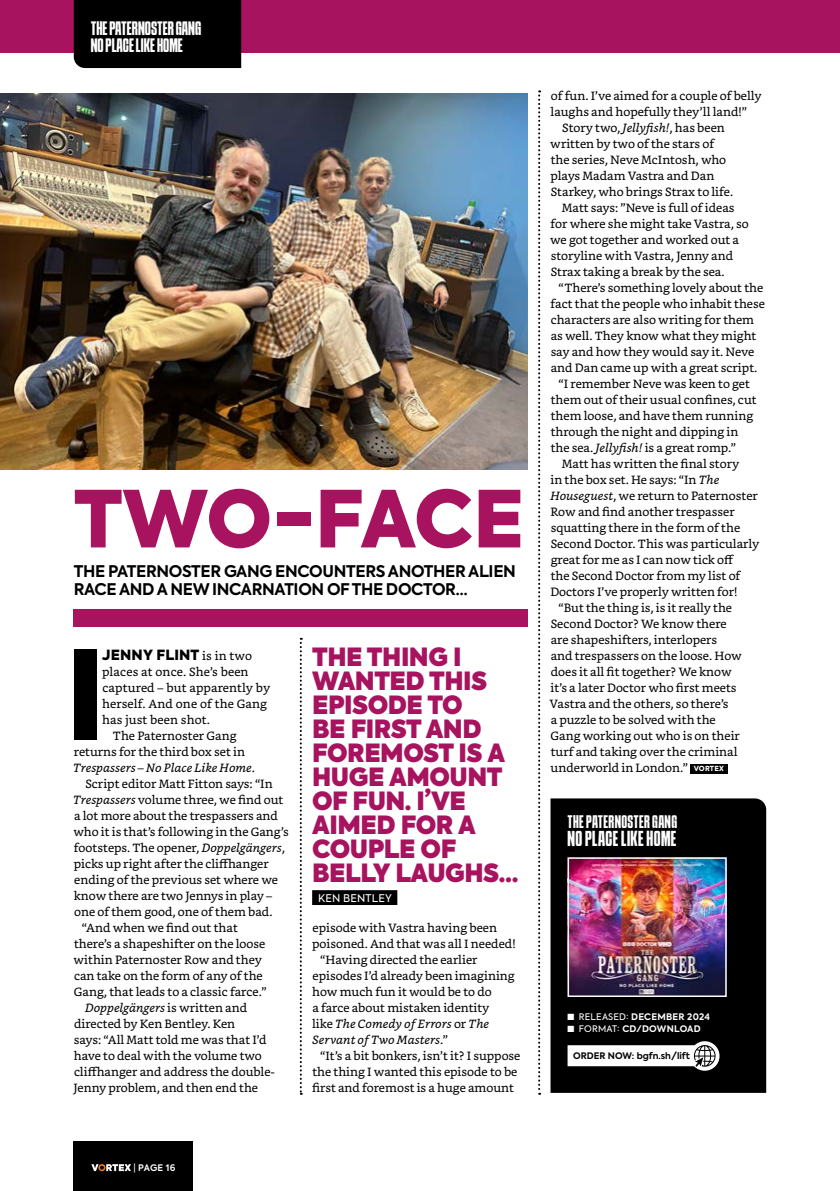
<style>
.page{position:relative;width:840px;height:1191px;background:#fff}
.page>*{position:absolute;margin:0;border:0;box-sizing:border-box;transform-origin:0 0}
.t1{font:900 78px "Axiforma";letter-spacing:-.02em;color:#a7135e}
.t2{font:800 25px/24px "Axiforma";letter-spacing:-.02em;color:#a7135e}
.t3{font:condensed 19px "SCHABO";letter-spacing:.02em;color:#fff}
.t4{font:condensed 17px/17px "SCHABO";color:#fff}
.t5{font:700 16px/18px "Axiforma";letter-spacing:-.02em;color:#000}
.t6{font:condensed 16px "SCHABO";letter-spacing:.02em;color:#fff}
.t7{font:900 14px "Axiforma";letter-spacing:.01em;color:#000}
.t8{font:12px "Bookerly";color:#000}
.t9{font:italic 12px "Bookerly";color:#000}
.t10{font:10.6px "Axiforma";letter-spacing:.02em;color:#fff}
.t11{font:700 9px "Axiforma";letter-spacing:.025em;color:#fff}
.t12{font:700 9px "Axiforma";color:#000}
.t13{font:600 9px "Axiforma";letter-spacing:.015em;color:#fff}
.s1{font-family:"Bookerly";font-weight:400;font-size:12px}
.s2{font-style:normal}
.s3{font-style:italic}
.s4{font-weight:400}
.s5{font-family:"Axiforma";font-weight:800;font-size:7px;color:#fff}
</style>
<div class="page">
<div style="left:74px;top:649px;width:22px;height:90px;background:#000"></div>
<div style="left:690px;top:764px;width:37px;height:9px;background:#000"></div>
<svg style="left:299px;top:638px;width:2px;height:456px"></svg>
<svg style="left:538px;top:90px;width:2px;height:1004px"></svg>
<img style="left:0;top:94px;width:527px;height:375px">
<div style="left:0;top:0;width:839px;height:52px;background:#a7135e"></div>
<div style="left:74px;top:0;width:167px;height:68px;background:#000"></div>
<div style="left:550px;top:798px;width:215px;height:294px;background:#000"></div>
<div style="left:567px;top:1045px;width:146px;height:21px;background:#fff"></div>
<img style="left:570px;top:860px;width:153px;height:134px">
<div style="left:567px;top:857px;width:159px;height:140px;border:2px solid #fff"></div>
<svg style="left:689px;top:1041px;width:30px;height:29px"></svg>
<svg style="left:693px;top:1045px;width:22px;height:21px"></svg>
<div style="left:312px;top:890px;width:85px;height:15px;background:#000"></div>
<div style="left:74px;top:609px;width:453px;height:17px;background:#a7135e"></div>
<div style="left:74px;top:1141px;width:119px;height:50px;background:#000"></div>
<svg style="left:91px;top:1164px;width:40px;height:7px"></svg>
<h3 class="t4" style="left:91px;top:20px;width:112px">THE PATERNOSTER GANG<br>NO PLACE LIKE HOME</h3>
<h1 class="t1" style="left:74px;top:463px;width:452px">TWO-FACE</h1>
<h3 class="t5" style="left:74px;top:562px;width:443px">THE PATERNOSTER GANG ENCOUNTERS ANOTHER ALIEN<br>RACE AND A NEW INCARNATION OF THE DOCTOR…</h3>
<p class="t7" style="left:102px;top:645px;width:151px">JENNY FLINT <span class="s1">is in two</span></p>
<p class="t8" style="left:102px;top:665px;width:148px">places at once. She’s been</p>
<p class="t8" style="left:102px;top:681px;width:169px">captured – but apparently by</p>
<p class="t8" style="left:102px;top:697px;width:166px">herself. And one of the Gang</p>
<p class="t8" style="left:102px;top:713px;width:109px">has just been shot.</p>
<p class="t8" style="left:113px;top:729px;width:125px">The Paternoster Gang</p>
<p class="t8" style="left:74px;top:745px;width:172px">returns for the third box set in</p>
<p class="t9" style="left:73px;top:761px;width:183px">Trespassers – No Place Like Home<span class="s2">.</span></p>
<p class="t8" style="left:85px;top:777px;width:189px">Script editor Matt Fitton says: “In</p>
<p class="t8" style="left:73px;top:793px;width:212px"><span class="s3">Trespassers</span> volume three, we find out</p>
<p class="t8" style="left:74px;top:809px;width:205px">a lot more about the trespassers and</p>
<p class="t8" style="left:73px;top:825px;width:217px">who it is that’s following in the Gang’s</p>
<p class="t8" style="left:74px;top:841px;width:212px">footsteps. The opener, <span class="s3">Doppelgängers</span>,</p>
<p class="t8" style="left:74px;top:857px;width:196px">picks up right after the cliffhanger</p>
<p class="t8" style="left:74px;top:873px;width:205px">ending of the previous set where we</p>
<p class="t8" style="left:74px;top:889px;width:200px">know there are two Jennys in play –</p>
<p class="t8" style="left:74px;top:905px;width:200px">one of them good, one of them bad.</p>
<p class="t8" style="left:82px;top:921px;width:157px">“And when we find out that</p>
<p class="t8" style="left:74px;top:937px;width:193px">there’s a shapeshifter on the loose</p>
<p class="t8" style="left:73px;top:953px;width:190px">within Paternoster Row and they</p>
<p class="t8" style="left:74px;top:969px;width:190px">can take on the form of any of the</p>
<p class="t8" style="left:74px;top:985px;width:194px">Gang, that leads to a classic farce.”</p>
<p class="t9" style="left:85px;top:1001px;width:163px">Doppelgängers <span class="s2">is written and</span></p>
<p class="t8" style="left:74px;top:1017px;width:162px">directed by Ken Bentley. Ken</p>
<p class="t8" style="left:74px;top:1033px;width:194px">says: “All Matt told me was that I’d</p>
<p class="t8" style="left:74px;top:1049px;width:189px">have to deal with the volume two</p>
<p class="t8" style="left:74px;top:1065px;width:202px">cliffhanger and address the double-</p>
<p class="t8" style="left:73px;top:1081px;width:186px">Jenny problem, and then end the</p>
<h2 class="t2" style="left:312px;top:645px;width:208px">THE THING I<br>WANTED THIS<br>EPISODE TO<br>BE FIRST AND<br>FOREMOST IS A<br>HUGE AMOUNT<br>OF FUN. I’VE<br>AIMED FOR A<br>COUPLE OF<br>BELLY LAUGHS…</h2>
<p class="t10" style="left:318px;top:891px;width:75px">KEN BENTLEY</p>
<p class="t8" style="left:312px;top:921px;width:186px">episode with Vastra having been</p>
<p class="t8" style="left:312px;top:937px;width:205px">poisoned. And that was all I needed!</p>
<p class="t8" style="left:320px;top:953px;width:159px">“Having directed the earlier</p>
<p class="t8" style="left:312px;top:969px;width:204px">episodes I’d already been imagining</p>
<p class="t8" style="left:312px;top:985px;width:181px">how much fun it would be to do</p>
<p class="t8" style="left:312px;top:1001px;width:178px">a farce about mistaken identity</p>
<p class="t9" style="left:312px;top:1017px;width:178px"><span class="s2">like</span> The Comedy of Errors <span class="s2">or</span> The</p>
<p class="t9" style="left:312px;top:1033px;width:137px">Servant of Two Masters<span class="s2">.”</span></p>
<p class="t8" style="left:320px;top:1049px;width:201px">“It’s a bit bonkers, isn’t it? I suppose</p>
<p class="t8" style="left:312px;top:1065px;width:206px">the thing I wanted this episode to be</p>
<p class="t8" style="left:312px;top:1081px;width:203px">first and foremost is a huge amount</p>
<p class="t13" style="left:133px;top:1161px;width:43px"><span class="s4">|</span> PAGE 16</p>
<p class="t8" style="left:550px;top:89px;width:212px">of fun. I’ve aimed for a couple of belly</p>
<p class="t8" style="left:550px;top:105px;width:198px">laughs and hopefully they’ll land!”</p>
<p class="t8" style="left:561px;top:121px;width:164px">Story two, <span class="s3">Jellyfish!</span>, has been</p>
<p class="t8" style="left:550px;top:137px;width:165px">written by two of the stars of</p>
<p class="t8" style="left:550px;top:153px;width:177px">the series, Neve McIntosh, who</p>
<p class="t8" style="left:550px;top:169px;width:165px">plays Madam Vastra and Dan</p>
<p class="t8" style="left:550px;top:185px;width:184px">Starkey, who brings Strax to life.</p>
<p class="t8" style="left:561px;top:201px;width:174px">Matt says: ”Neve is full of ideas</p>
<p class="t8" style="left:550px;top:217px;width:199px">for where she might take Vastra, so</p>
<p class="t8" style="left:550px;top:233px;width:190px">we got together and worked out a</p>
<p class="t8" style="left:550px;top:249px;width:184px">storyline with Vastra, Jenny and</p>
<p class="t8" style="left:550px;top:265px;width:175px">Strax taking a break by the sea.</p>
<p class="t8" style="left:558px;top:281px;width:206px">“There’s something lovely about the</p>
<p class="t8" style="left:550px;top:297px;width:216px">fact that the people who inhabit these</p>
<p class="t8" style="left:550px;top:313px;width:205px">characters are also writing for them</p>
<p class="t8" style="left:550px;top:329px;width:207px">as well. They know what they might</p>
<p class="t8" style="left:550px;top:345px;width:205px">say and how they would say it. Neve</p>
<p class="t8" style="left:550px;top:361px;width:208px">and Dan came up with a great script.</p>
<p class="t8" style="left:558px;top:377px;width:193px">“I remember Neve was keen to get</p>
<p class="t8" style="left:550px;top:393px;width:207px">them out of their usual confines, cut</p>
<p class="t8" style="left:550px;top:409px;width:204px">them loose, and have them running</p>
<p class="t8" style="left:550px;top:425px;width:189px">through the night and dipping in</p>
<p class="t8" style="left:550px;top:441px;width:187px">the sea. <span class="s3">Jellyfish!</span> is a great romp.”</p>
<p class="t8" style="left:561px;top:457px;width:179px">Matt has written the final story</p>
<p class="t8" style="left:550px;top:473px;width:170px">in the box set. He says: “In <span class="s3">The</span></p>
<p class="t8" style="left:550px;top:489px;width:209px"><span class="s3">Houseguest</span>, we return to Paternoster</p>
<p class="t8" style="left:550px;top:505px;width:186px">Row and find another trespasser</p>
<p class="t8" style="left:550px;top:521px;width:191px">squatting there in the form of the</p>
<p class="t8" style="left:550px;top:537px;width:210px">Second Doctor. This was particularly</p>
<p class="t8" style="left:550px;top:553px;width:185px">great for me as I can now tick off</p>
<p class="t8" style="left:550px;top:569px;width:191px">the Second Doctor from my list of</p>
<p class="t8" style="left:550px;top:585px;width:188px">Doctors I’ve properly written for!</p>
<p class="t8" style="left:558px;top:601px;width:175px">“But the thing is, is it really the</p>
<p class="t8" style="left:550px;top:617px;width:177px">Second Doctor? We know there</p>
<p class="t8" style="left:550px;top:633px;width:168px">are shapeshifters, interlopers</p>
<p class="t8" style="left:550px;top:649px;width:192px">and trespassers on the loose. How</p>
<p class="t8" style="left:550px;top:665px;width:182px">does it all fit together? We know</p>
<p class="t8" style="left:550px;top:681px;width:187px">it’s a later Doctor who first meets</p>
<p class="t8" style="left:549px;top:697px;width:180px">Vastra and the others, so there’s</p>
<p class="t8" style="left:550px;top:713px;width:166px">a puzzle to be solved with the</p>
<p class="t8" style="left:550px;top:729px;width:191px">Gang working out who is on their</p>
<p class="t8" style="left:550px;top:745px;width:188px">turf and taking over the criminal</p>
<p class="t8" style="left:550px;top:761px;width:175px">underworld in London.” <span class="s5">VORTEX</span></p>
<h3 class="t6" style="left:567px;top:812px;width:111px">THE PATERNOSTER GANG</h3>
<h3 class="t3" style="left:567px;top:827px;width:110px">NO PLACE LIKE HOME</h3>
<p class="t11" style="left:567px;top:1010px;width:144px">■ <span class="s4">RELEASED:</span> DECEMBER 2024</p>
<p class="t11" style="left:567px;top:1022px;width:135px">■ <span class="s4">FORMAT:</span> CD/DOWNLOAD</p>
<p class="t12" style="left:573px;top:1049px;width:118px">ORDER NOW: bgfn.sh/lift</p>
</div>
